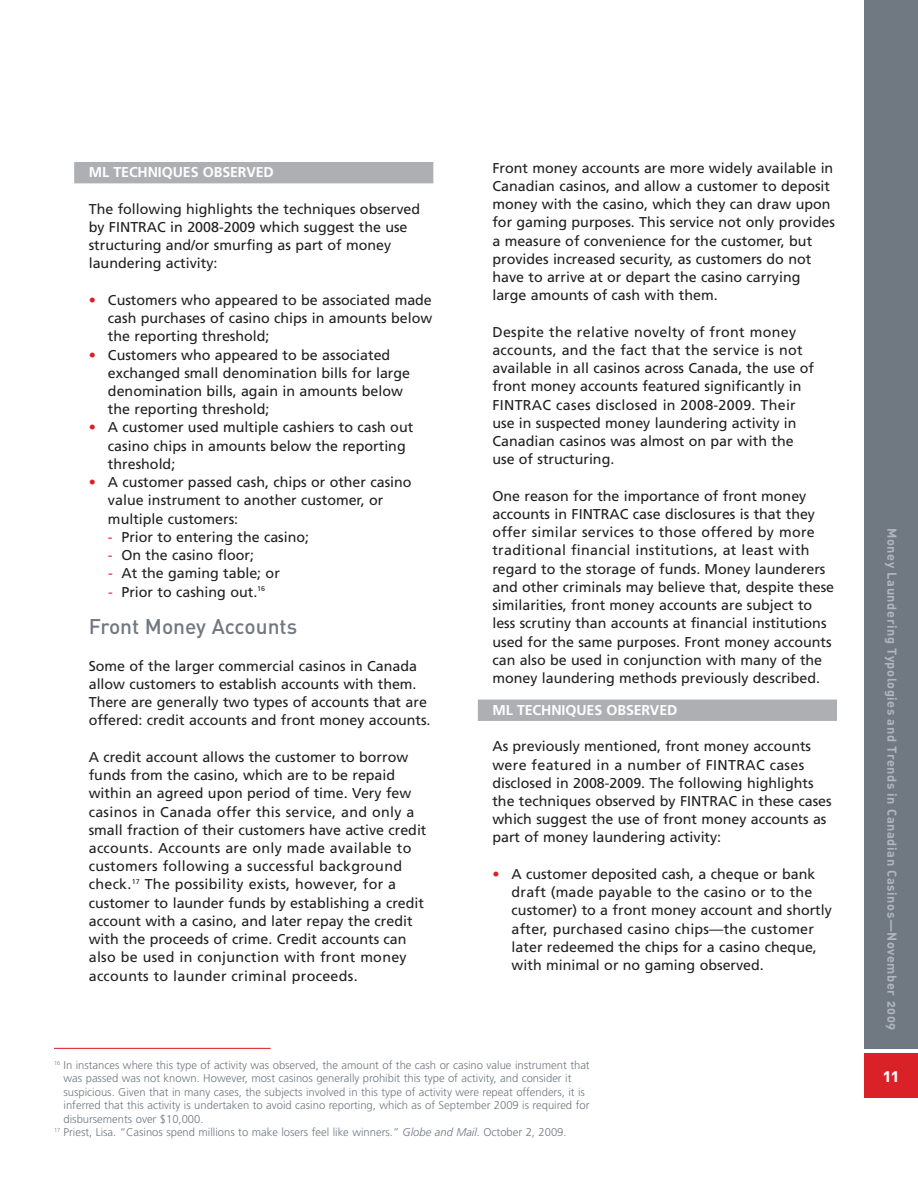
<style>
.page{position:relative;width:918px;height:1188px;background:#fff}
.page>*{position:absolute;margin:0;border:0;box-sizing:border-box;transform-origin:0 0}
.t1{font:21px "DIN Medium Alternate";color:#707881}
.t2{font:18px "DIN Bold Alternate";color:#fff}
.t3{font:14.25px/18.1px "Frutiger";color:#231f20}
.t4{font:700 14.25px "Frutiger";letter-spacing:-.01em;color:#fff}
.t5{font:12.75px "DIN Bold Alternate";letter-spacing:.045em;color:#b0b6bd}
.t6{font:300 11.25px "Frutiger";color:#707881}
.s1{color:#da2128}
.s2{font-style:italic}
</style>
<div class="page">
<div style="left:74px;top:162px;width:359px;height:21px;background:#aeafb3"></div>
<div style="left:478px;top:700px;width:359px;height:21px;background:#aeafb3"></div>
<hr style="left:54px;top:1048px;width:217px;height:1px;background:#da2128">
<div style="left:864px;top:1053px;width:54px;height:45px;background:#da2128"></div>
<div style="left:864px;top:0;width:54px;height:1049px;background:#707881"></div>
<p class="t4" style="left:89px;top:167px;width:187px">ML TECHNIQUES OBSERVED</p>
<p class="t3" style="left:89px;top:201px;width:333px">The following highlights the techniques observed by FINTRAC in 2008-2009 which suggest the use structuring and/or smurfing as part of money laundering activity:</p>
<p class="t3" style="left:108px;top:292px;width:326px;text-align:justify;text-indent:-19px"><span class="s1">•</span> Customers who appeared to be associated made cash purchases of casino chips in amounts below the reporting threshold;</p>
<p class="t3" style="left:108px;top:347px;width:304px;text-indent:-19px"><span class="s1">•</span> Customers who appeared to be associated exchanged small denomination bills for large denomination bills, again in amounts below the reporting threshold;</p>
<p class="t3" style="left:108px;top:420px;width:307px;text-indent:-19px"><span class="s1">•</span> A customer used multiple cashiers to cash out casino chips in amounts below the reporting threshold;</p>
<p class="t3" style="left:108px;top:474px;width:305px;text-indent:-19px"><span class="s1">•</span> A customer passed cash, chips or other casino value instrument to another customer, or multiple customers:</p>
<p class="t3" style="left:108px;top:529px;width:203px"><span class="s1">-</span> Prior to entering the casino;</p>
<p class="t3" style="left:108px;top:547px;width:148px"><span class="s1">-</span> On the casino floor;</p>
<p class="t3" style="left:108px;top:565px;width:173px"><span class="s1">-</span> At the gaming table; or</p>
<p class="t3" style="left:108px;top:584px;width:159px"><span class="s1">-</span> Prior to cashing out.<sup>16</sup></p>
<h1 class="t1" style="left:89px;top:615px;width:210px">Front Money Accounts</h1>
<p class="t3" style="left:89px;top:658px;width:343px">Some of the larger commercial casinos in Canada allow customers to establish accounts with them.<br>There are generally two types of accounts that are offered: credit accounts and front money accounts.</p>
<p class="t3" style="left:89px;top:749px;width:339px">A credit account allows the customer to borrow funds from the casino, which are to be repaid within an agreed upon period of time. Very few casinos in Canada offer this service, and only a small fraction of their customers have active credit accounts. Accounts are only made available to customers following a successful background check.<sup>17</sup> The possibility exists, however, for a customer to launder funds by establishing a credit account with a casino, and later repay the credit with the proceeds of crime. Credit accounts can also be used in conjunction with front money accounts to launder criminal proceeds.</p>
<p class="t3" style="left:492px;top:160px;width:344px">Front money accounts are more widely available in Canadian casinos, and allow a customer to deposit money with the casino, which they can draw upon for gaming purposes. This service not only provides a measure of convenience for the customer, but provides increased security, as customers do not have to arrive at or depart the casino carrying large amounts of cash with them.</p>
<p class="t3" style="left:492px;top:324px;width:323px">Despite the relative novelty of front money accounts, and the fact that the service is not available in all casinos across Canada, the use of front money accounts featured significantly in FINTRAC cases disclosed in 2008-2009. Their use in suspected money laundering activity in Canadian casinos was almost on par with the use of structuring.</p>
<p class="t3" style="left:492px;top:488px;width:343px">One reason for the importance of front money accounts in FINTRAC case disclosures is that they offer similar services to those offered by more traditional financial institutions, at least with regard to the storage of funds. Money launderers and other criminals may believe that, despite these similarities, front money accounts are subject to less scrutiny than accounts at financial institutions used for the same purposes. Front money accounts can also be used in conjunction with many of the money laundering methods previously described.</p>
<p class="t4" style="left:492px;top:704px;width:187px">ML TECHNIQUES OBSERVED</p>
<p class="t3" style="left:492px;top:738px;width:341px">As previously mentioned, front money accounts were featured in a number of FINTRAC cases disclosed in 2008-2009. The following highlights the techniques observed by FINTRAC in these cases which suggest the use of front money accounts as part of money laundering activity:</p>
<p class="t3" style="left:512px;top:866px;width:322px;text-indent:-19px"><span class="s1">•</span> A customer deposited cash, a cheque or bank draft (made payable to the casino or to the customer) to a front money account and shortly after, purchased casino chips—the customer later redeemed the chips for a casino cheque, with minimal or no gaming observed.</p>
<p class="t6" style="left:54px;top:1060px;width:537px"><sup>16</sup> In instances where this type of activity was observed, the amount of the cash or casino value instrument that</p>
<p class="t6" style="left:64px;top:1074px;width:509px">was passed was not known. However, most casinos generally prohibit this type of activity, and consider it</p>
<p class="t6" style="left:64px;top:1087px;width:523px">suspicious. Given that in many cases, the subjects involved in this type of activity were repeat offenders, it is</p>
<p class="t6" style="left:64px;top:1101px;width:527px">inferred that this activity is undertaken to avoid casino reporting, which as of September 2009 is required for</p>
<p class="t6" style="left:64px;top:1114px;width:142px">disbursements over $10,000.</p>
<p class="t6" style="left:54px;top:1128px;width:514px"><sup>17</sup> Priest, Lisa. “Casinos spend millions to make losers feel like winners.” <span class="s2">Globe and Mail</span>. October 2, 2009.</p>
<p class="t5" style="left:900px;top:528px;width:504px;rotate:90deg">Money Laundering Typologies and Trends in Canadian Casinos—November 2009</p>
<p class="t2" style="left:883px;top:1065px;width:17px">11</p>
</div>
